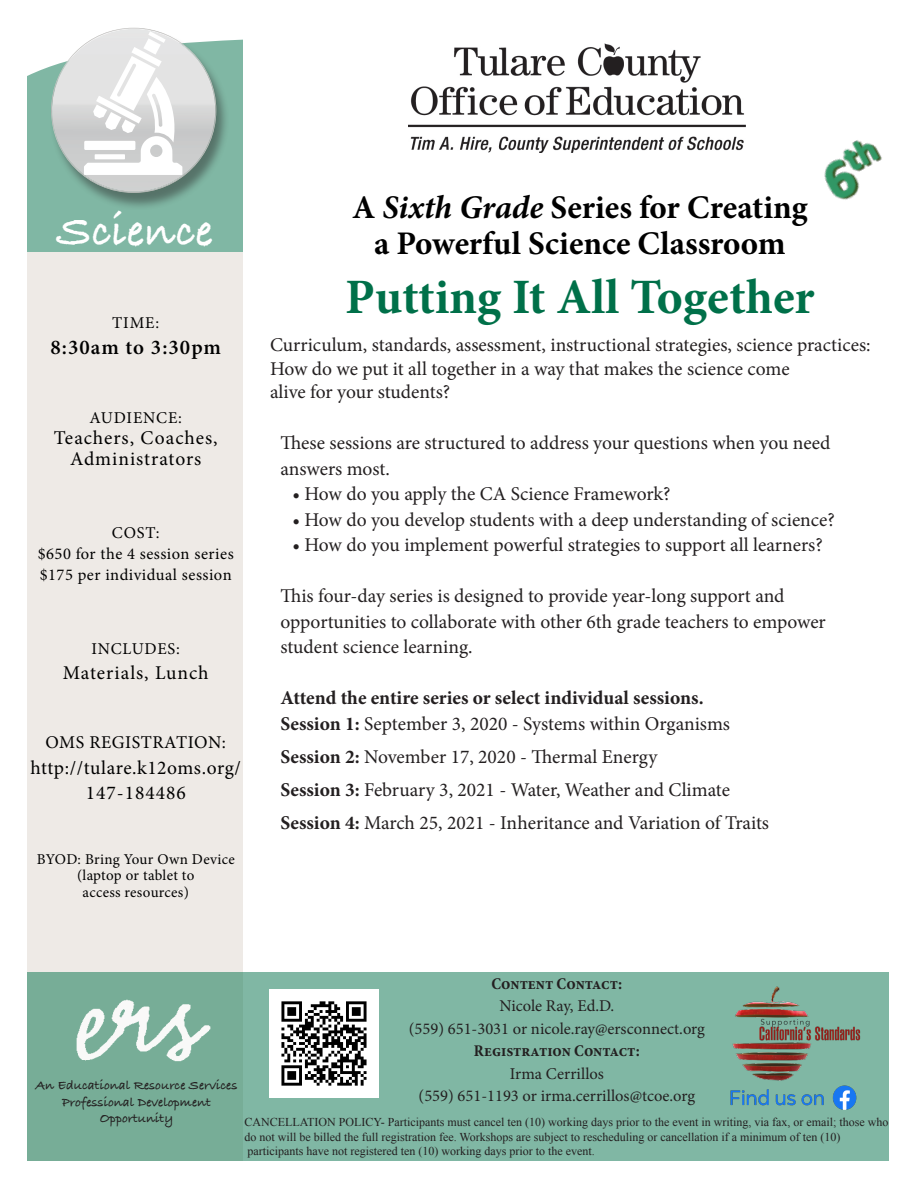
<style>
.page{position:relative;width:918px;height:1188px;background:#fff}
.page>*{position:absolute;margin:0;border:0;box-sizing:border-box;transform-origin:0 0}
.t1{font:700 49.5px "Minion Pro";color:#007049}
.t2{font:700 46.5px "Bradley Hand ITCTT";color:#fff}
.t3{font:700 33px "Minion Pro";color:#000}
.t4{font:600 21px "Minion Pro";letter-spacing:.05em;color:#000}
.t5{font:19.5px/23.4px "Minion Pro";color:#231f20}
.t6{font:19.5px "Minion Pro";letter-spacing:.045em;color:#000}
.t7{font:700 19.5px "Minion Pro";color:#231f20}
.t8{font:19.5px "Minion Pro";letter-spacing:.02em;color:#000}
.t9{font:18px "Minion Pro";letter-spacing:.03em;color:#000}
.t10{font:16.5px "Minion Pro";color:#231f20}
.t11{font:16.5px "Minion Pro";letter-spacing:.03em;color:#000}
.t12{font:700 condensed 16.5px "Minion Pro";color:#231f20}
.t13{font:16.5px "Minion Pro";letter-spacing:.05em;color:#000}
.t14{font:15px "Minion Pro";letter-spacing:.02em;color:#000}
.t15{font:700 13.5px "Bradley Hand ITCTT";color:#231f20}
.t16{font:12px/14.4px "Times New Roman";color:#231f20}
.s1{font-style:italic}
.s2{font-weight:700}
</style>
<div class="page">
<div style="left:27px;top:40px;width:216px;height:212px;background:#80b7a4"></div>
<div style="left:27px;top:252px;width:216px;height:909px;background:#eeeae6"></div>
<div style="left:27px;top:972px;width:861px;height:189px;background:linear-gradient(to right,#79af9a,#83baa8)"></div>
<div style="left:49px;top:30px;width:181px;height:181px;background:#231f20;opacity:.45"></div>
<img style="left:48px;top:30px;width:173px;height:162px">
<svg style="left:49px;top:28px;width:167px;height:165px"></svg>
<img style="left:70px;top:999px;width:146px;height:65px">
<img style="left:270px;top:989px;width:108px;height:109px">
<img style="left:824px;top:140px;width:58px;height:60px">
<img style="left:731px;top:984px;width:133px;height:97px">
<img style="left:409px;top:44px;width:337px;height:109px">
<img style="left:729px;top:1086px;width:128px;height:24px">
<p class="t2" style="left:57px;top:196px;width:158px">Science</p>
<p class="t11" style="left:112px;top:312px;width:48px">TIME:</p>
<p class="t4" style="left:50px;top:333px;width:172px">8:30am to 3:30pm</p>
<p class="t13" style="left:90px;top:407px;width:94px">AUDIENCE:</p>
<p class="t6" style="left:54px;top:425px;width:165px">Teachers, Coaches,</p>
<p class="t6" style="left:70px;top:446px;width:133px">Administrators</p>
<p class="t11" style="left:112px;top:522px;width:49px">COST:</p>
<p class="t11" style="left:38px;top:543px;width:197px">$650 for the 4 session series</p>
<p class="t11" style="left:40px;top:564px;width:193px">$175 per individual session</p>
<p class="t13" style="left:91px;top:638px;width:90px">INCLUDES:</p>
<p class="t6" style="left:63px;top:660px;width:147px">Materials, Lunch</p>
<p class="t9" style="left:45px;top:731px;width:182px">OMS REGISTRATION:</p>
<p class="t8" style="left:31px;top:755px;width:212px">http://tulare.k12oms.org/</p>
<p class="t6" style="left:86px;top:780px;width:101px">147-184486</p>
<p class="t14" style="left:37px;top:849px;width:200px">BYOD: Bring Your Own Device</p>
<p class="t14" style="left:77px;top:866px;width:119px">(laptop or tablet to</p>
<p class="t14" style="left:83px;top:882px;width:108px">access resources)</p>
<p class="t3" style="left:352px;top:184px;width:457px">A <span class="s1">Sixth Grade</span> Series for Creating</p>
<p class="t3" style="left:374px;top:220px;width:413px">a Powerful Science Classroom</p>
<p class="t1" style="left:345px;top:262px;width:471px">Putting It All Together</p>
<p class="t5" style="left:270px;top:334px;width:602px">Curriculum, standards, assessment, instructional strategies, science practices:<br>How do we put it all together in a way that makes the science come</p>
<p class="t5" style="left:270px;top:380px;width:182px">alive for your students?</p>
<p class="t5" style="left:280px;top:431px;width:552px">These sessions are structured to address your questions when you need</p>
<p class="t5" style="left:280px;top:457px;width:111px">answers most.</p>
<p class="t5" style="left:292px;top:482px;width:380px">• How do you apply the CA Science Framework?</p>
<p class="t5" style="left:292px;top:508px;width:544px">• How do you develop students with a deep understanding of science?</p>
<p class="t5" style="left:292px;top:533px;width:532px">• How do you implement powerful strategies to support all learners?</p>
<p class="t5" style="left:280px;top:584px;width:506px">This four-day series is designed to provide year-long support and</p>
<p class="t5" style="left:280px;top:610px;width:547px">opportunities to collaborate with other 6th grade teachers to empower</p>
<p class="t5" style="left:280px;top:635px;width:194px">student science learning.</p>
<p class="t7" style="left:280px;top:684px;width:425px">Attend the entire series or select individual sessions.</p>
<p class="t5" style="left:280px;top:712px;width:451px"><span class="s2">Session 1:</span> September 3, 2020 - Systems within Organisms</p>
<p class="t5" style="left:280px;top:745px;width:378px"><span class="s2">Session 2:</span> November 17, 2020 - Thermal Energy</p>
<p class="t5" style="left:280px;top:778px;width:451px"><span class="s2">Session 3:</span> February 3, 2021 - Water, Weather and Climate</p>
<p class="t5" style="left:280px;top:811px;width:490px"><span class="s2">Session 4:</span> March 25, 2021 - Inheritance and Variation of Traits</p>
<p class="t12" style="left:491px;top:972px;width:132px">Content Contact:</p>
<p class="t10" style="left:499px;top:995px;width:116px">Nicole Ray, Ed.D.</p>
<p class="t10" style="left:409px;top:1018px;width:298px">(559) 651-3031 or nicole.ray@ersconnect.org</p>
<p class="t12" style="left:474px;top:1040px;width:168px">Registration Contact:</p>
<p class="t10" style="left:510px;top:1063px;width:96px">Irma Cerrillos</p>
<p class="t10" style="left:419px;top:1085px;width:278px">(559) 651-1193 or irma.cerrillos@tcoe.org</p>
<p class="t15" style="left:35px;top:1075px;width:204px">An Educational Resource Services</p>
<p class="t15" style="left:62px;top:1092px;width:150px">Professional Development</p>
<p class="t15" style="left:100px;top:1108px;width:75px">Opportunity</p>
<p class="t16" style="left:244px;top:1115px;width:645px">CANCELLATION POLICY- Participants must cancel ten (10) working days prior to the event in writing, via fax, or email; those who do not will be billed the full registration fee. Workshops are subject to rescheduling or cancellation if a minimum of ten (10)</p>
<p class="t16" style="left:248px;top:1144px;width:349px">participants have not registered ten (10) working days prior to the event.</p>
</div>
